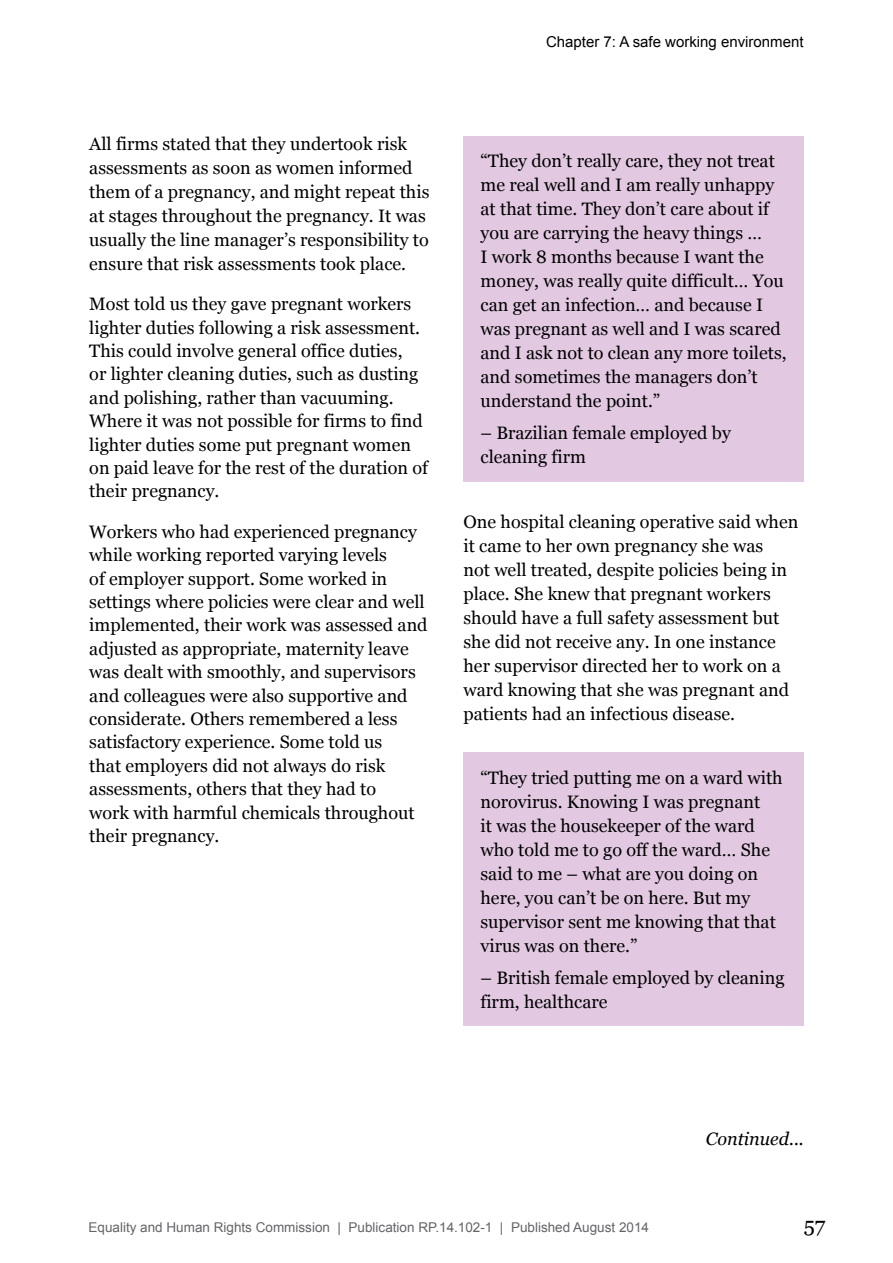
<style>
.page{position:relative;width:893px;height:1263px;background:#fff}
.page>*{position:absolute;margin:0;border:0;box-sizing:border-box;transform-origin:0 0}
.t1{font:21px "Georgia";color:#000}
.t2{font:18px/24px "Georgia";color:#000}
.t3{font:italic 18px "Georgia";color:#000}
.t4{font:15px "Arial";color:#000}
.t5{font:13.5px "Arial";color:#636466}
</style>
<div class="page">
<div style="left:463px;top:136px;width:341px;height:346px;background:#e2c9e1"></div>
<div style="left:463px;top:753px;width:341px;height:273px;background:#e2c9e1"></div>
<p class="t4" style="left:546px;top:32px;width:259px">Chapter 7: A safe working environment</p>
<p class="t2" style="left:89px;top:131px;width:342px">All firms stated that they undertook risk assessments as soon as women informed them of a pregnancy, and might repeat this at stages throughout the pregnancy. It was usually the line manager’s responsibility to ensure that risk assessments took place.</p>
<p class="t2" style="left:89px;top:291px;width:340px;line-height:23.4px">Most told us they gave pregnant workers lighter duties following a risk assessment.<br>This could involve general office duties,<br>or lighter cleaning duties, such as dusting and polishing, rather than vacuuming.<br>Where it was not possible for firms to find lighter duties some put pregnant women on paid leave for the rest of the duration of their pregnancy.</p>
<p class="t2" style="left:89px;top:519px;width:340px;line-height:23.4px">Workers who had experienced pregnancy while working reported varying levels<br>of employer support. Some worked in settings where policies were clear and well implemented, their work was assessed and adjusted as appropriate, maternity leave was dealt with smoothly, and supervisors and colleagues were also supportive and considerate. Others remembered a less satisfactory experience. Some told us<br>that employers did not always do risk assessments, others that they had to<br>work with harmful chemicals throughout their pregnancy.</p>
<p class="t2" style="left:480px;top:148px;width:308px">“They don’t really care, they not treat me real well and I am really unhappy at that time. They don’t care about if you are carrying the heavy things …<br>I work 8 months because I want the money, was really quite difficult… You can get an infection… and because I was pregnant as well and I was scared and I ask not to clean any more toilets, and sometimes the managers don’t understand the point.”</p>
<p class="t2" style="left:480px;top:420px;width:252px">– Brazilian female employed by cleaning firm</p>
<p class="t2" style="left:463px;top:509px;width:336px">One hospital cleaning operative said when it came to her own pregnancy she was<br>not well treated, despite policies being in place. She knew that pregnant workers should have a full safety assessment but she did not receive any. In one instance her supervisor directed her to work on a ward knowing that she was pregnant and patients had an infectious disease.</p>
<p class="t2" style="left:480px;top:764px;width:304px">“They tried putting me on a ward with norovirus. Knowing I was pregnant<br>it was the housekeeper of the ward who told me to go off the ward… She said to me – what are you doing on here, you can’t be on here. But my supervisor sent me knowing that that virus was on there.”</p>
<p class="t2" style="left:480px;top:965px;width:306px">– British female employed by cleaning firm, healthcare</p>
<p class="t3" style="left:706px;top:1126px;width:99px">Continued...</p>
<p class="t5" style="left:88px;top:1219px;width:562px">Equality and Human Rights Commission | Publication RP.14.102-1 | Published August 2014</p>
<p class="t1" style="left:804px;top:1210px;width:23px">57</p>
</div>
